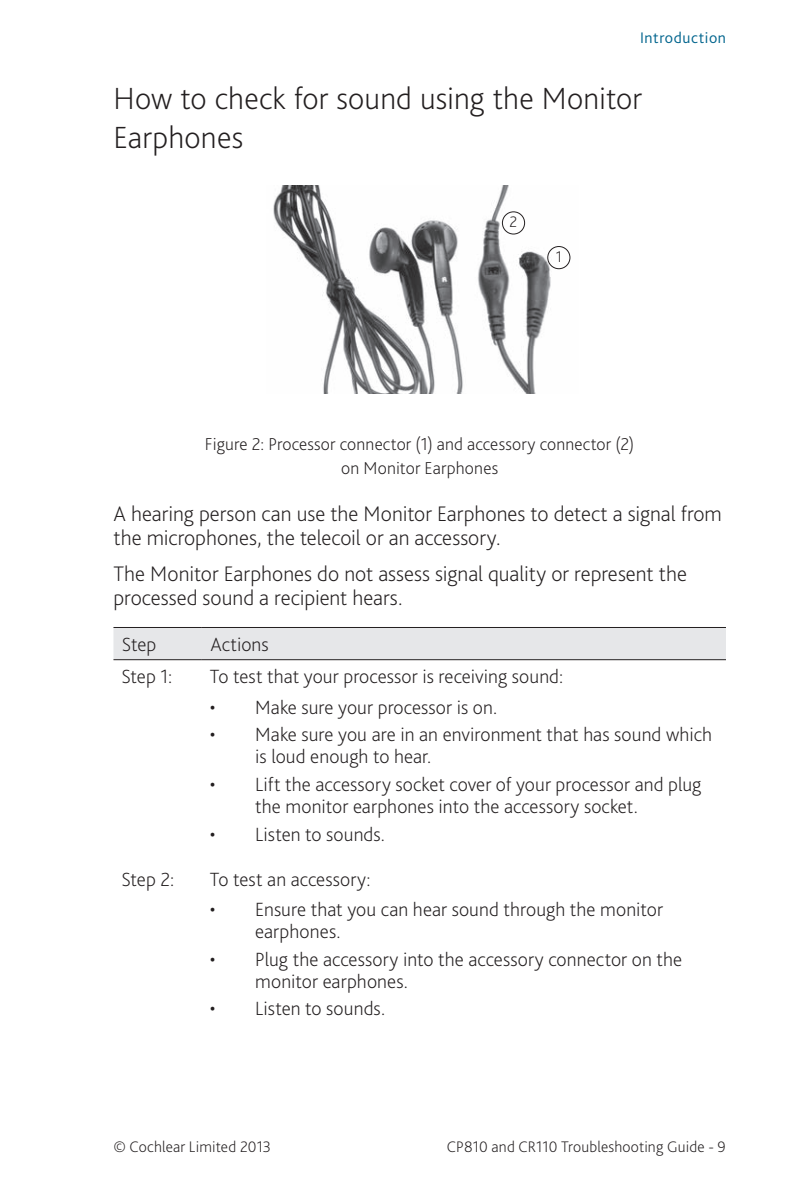
<style>
.page{position:relative;width:811px;height:1191px;background:#fff}
.page>*{position:absolute;margin:0;border:0;box-sizing:border-box;transform-origin:0 0}
.t1{font:200 32px/38.4px "Bliss Pro";letter-spacing:.005em;color:#231f20}
.t2{font:200 22px/24px "Bliss Pro";color:#231f20}
.t3{font:200 20px/22px "Bliss Pro";letter-spacing:.005em;color:#231f20}
.t4{font:200 18px/24px "Bliss Pro";letter-spacing:.01em;color:#231f20;text-align:center}
.t5{font:200 16px "Bliss Pro";letter-spacing:.01em;color:#231f20}
.t6{font:300 16px "Bliss Pro";letter-spacing:.035em;color:#00648d}
</style>
<div class="page">
<div style="left:113px;top:628px;width:613px;height:31px;background:#e6e7e9"></div>
<hr style="left:113px;top:627px;width:89px;height:1px;background:#231f20">
<hr style="left:202px;top:627px;width:524px;height:1px;background:#231f20">
<hr style="left:113px;top:659px;width:89px;height:1px;background:#231f20">
<hr style="left:202px;top:659px;width:524px;height:1px;background:#231f20">
<img style="left:273px;top:185px;width:298px;height:208px">
<div style="left:502px;top:212px;width:23px;height:22px;border:1px solid #231f20;border-radius:50%"></div>
<div style="left:547px;top:246px;width:23px;height:23px;border:1px solid #231f20;border-radius:50%"></div>
<p class="t6" style="left:640px;top:28px;width:88px">Introduction</p>
<h1 class="t1" style="left:113px;top:79px;width:530px">How to check for sound using the Monitor<br>Earphones</h1>
<p class="t5" style="left:509px;top:212px;width:9px">2</p>
<p class="t5" style="left:556px;top:246px;width:8px">1</p>
<p class="t4" style="left:205px;top:432px;width:431px">Figure 2: Processor connector (1) and accessory connector (2) on Monitor Earphones</p>
<p class="t2" style="left:113px;top:501px;width:610px">A hearing person can use the Monitor Earphones to detect a signal from the microphones, the telecoil or an accessory.</p>
<p class="t2" style="left:113px;top:560px;width:575px">The Monitor Earphones do not assess signal quality or represent the processed sound a recipient hears.</p>
<p class="t3" style="left:122px;top:633px;width:36px">Step</p>
<p class="t3" style="left:210px;top:633px;width:60px">Actions</p>
<p class="t3" style="left:121px;top:665px;width:52px">Step 1:</p>
<p class="t3" style="left:210px;top:665px;width:355px">To test that your processor is receiving sound:</p>
<p class="t3" style="left:210px;top:695px;width:289px">• Make sure your processor is on.</p>
<p class="t3" style="left:255px;top:723px;width:458px;text-indent:-45px">• Make sure you are in an environment that has sound which is loud enough to hear.</p>
<p class="t3" style="left:255px;top:773px;width:447px;text-indent:-45px">• Lift the accessory socket cover of your processor and plug the monitor earphones into the accessory socket.</p>
<p class="t3" style="left:210px;top:822px;width:177px">• Listen to sounds.</p>
<p class="t3" style="left:121px;top:867px;width:54px">Step 2:</p>
<p class="t3" style="left:210px;top:867px;width:162px">To test an accessory:</p>
<p class="t3" style="left:255px;top:898px;width:409px;text-indent:-45px">• Ensure that you can hear sound through the monitor earphones.</p>
<p class="t3" style="left:255px;top:947px;width:428px;text-indent:-45px">• Plug the accessory into the accessory connector on the monitor earphones.</p>
<p class="t3" style="left:210px;top:997px;width:177px">• Listen to sounds.</p>
<p class="t5" style="left:113px;top:1136px;width:159px">© Cochlear Limited 2013</p>
<p class="t5" style="left:447px;top:1136px;width:280px">CP810 and CR110 Troubleshooting Guide - 9</p>
</div>
